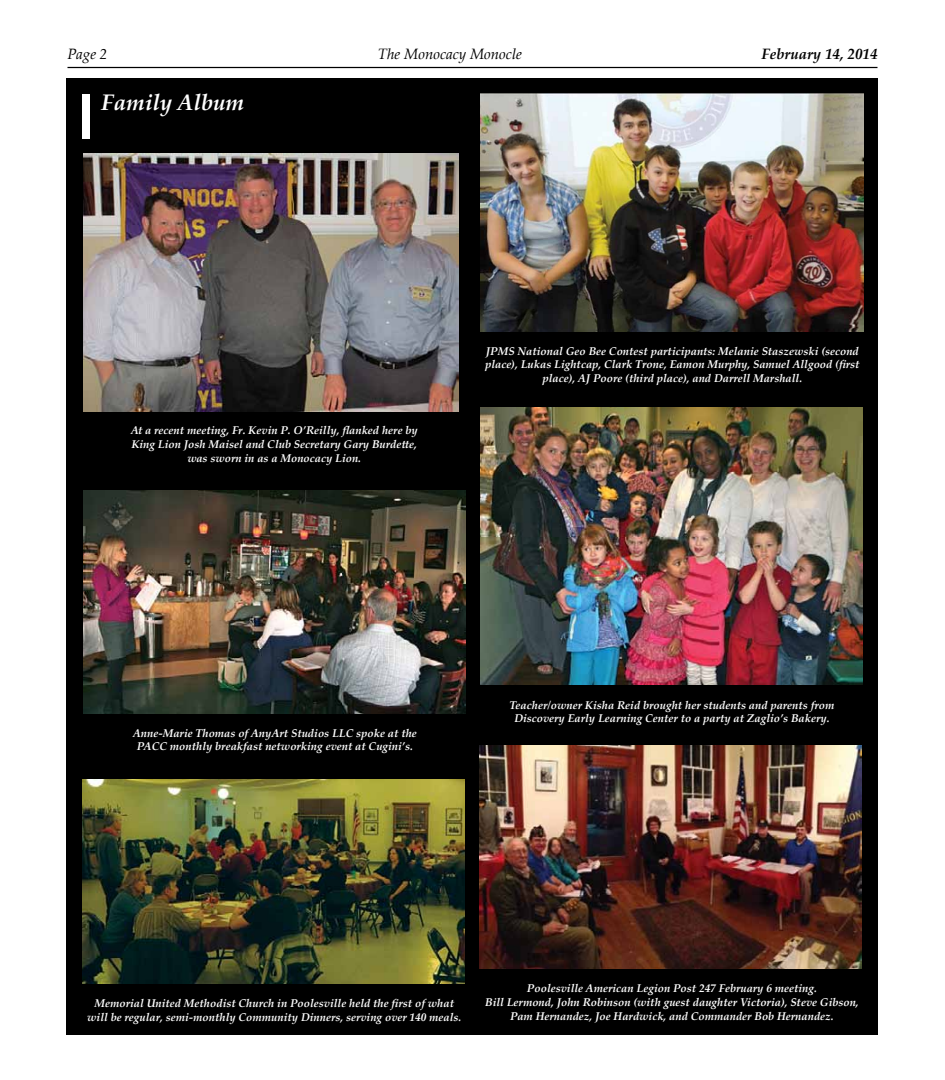
<style>
.page{position:relative;width:945px;height:1080px;background:#fff}
.page>*{position:absolute;margin:0;border:0;box-sizing:border-box;transform-origin:0 0}
.t1{font:italic 700 22.5px "Palatino Linotype";color:#fff}
.t2{font:italic 15px "Palatino Linotype";color:#000}
.t3{font:italic 700 15px "Palatino Linotype";color:#000}
.t4{font:italic 700 11.25px/13.8px "Palatino Linotype";color:#fff;text-align:center}
</style>
<div class="page">
<hr style="left:68px;top:67px;width:810px;height:1px;background:#000">
<div style="left:67px;top:79px;width:811px;height:956px;background:#000"></div>
<div style="left:83px;top:94px;width:7px;height:45px;background:#fff"></div>
<img style="left:83px;top:780px;width:382px;height:204px">
<img style="left:83px;top:153px;width:375px;height:259px">
<img style="left:481px;top:93px;width:382px;height:239px">
<img style="left:480px;top:408px;width:382px;height:276px">
<img style="left:479px;top:746px;width:382px;height:223px">
<img style="left:83px;top:491px;width:383px;height:222px">
<h2 class="t2" style="left:68px;top:43px;width:41px">Page 2</h2>
<h2 class="t2" style="left:378px;top:43px;width:146px">The Monocacy Monocle</h2>
<h2 class="t3" style="left:762px;top:43px;width:118px">February 14, 2014</h2>
<h1 class="t1" style="left:101px;top:87px;width:145px">Family Album</h1>
<p class="t4" style="left:131px;top:423px;width:289px">At a recent meeting, Fr. Kevin P. O’Reilly, flanked here by<br>King Lion Josh Maisel and Club Secretary Gary Burdette, was sworn in as a Monocacy Lion.</p>
<p class="t4" style="left:485px;top:344px;width:376px">JPMS National Geo Bee Contest participants: Melanie Staszewski (second place), Lukas Lightcap, Clark Trone, Eamon Murphy, Samuel Allgood (first place), AJ Poore (third place), and Darrell Marshall.</p>
<p class="t4" style="left:133px;top:726px;width:286px">Anne-Marie Thomas of AnyArt Studios LLC spoke at the<br>PACC monthly breakfast networking event at Cugini’s.</p>
<p class="t4" style="left:509px;top:698px;width:327px">Teacher/owner Kisha Reid brought her students and parents from<br>Discovery Early Learning Center to a party at Zaglio’s Bakery.</p>
<p class="t4" style="left:87px;top:996px;width:376px">Memorial United Methodist Church in Poolesville held the first of what will be regular, semi-monthly Community Dinners, serving over 140 meals.</p>
<p class="t4" style="left:485px;top:981px;width:375px">Poolesville American Legion Post 247 February 6 meeting.<br>Bill Lermond, John Robinson (with guest daughter Victoria), Steve Gibson,<br>Pam Hernandez, Joe Hardwick, and Commander Bob Hernandez.</p>
</div>
